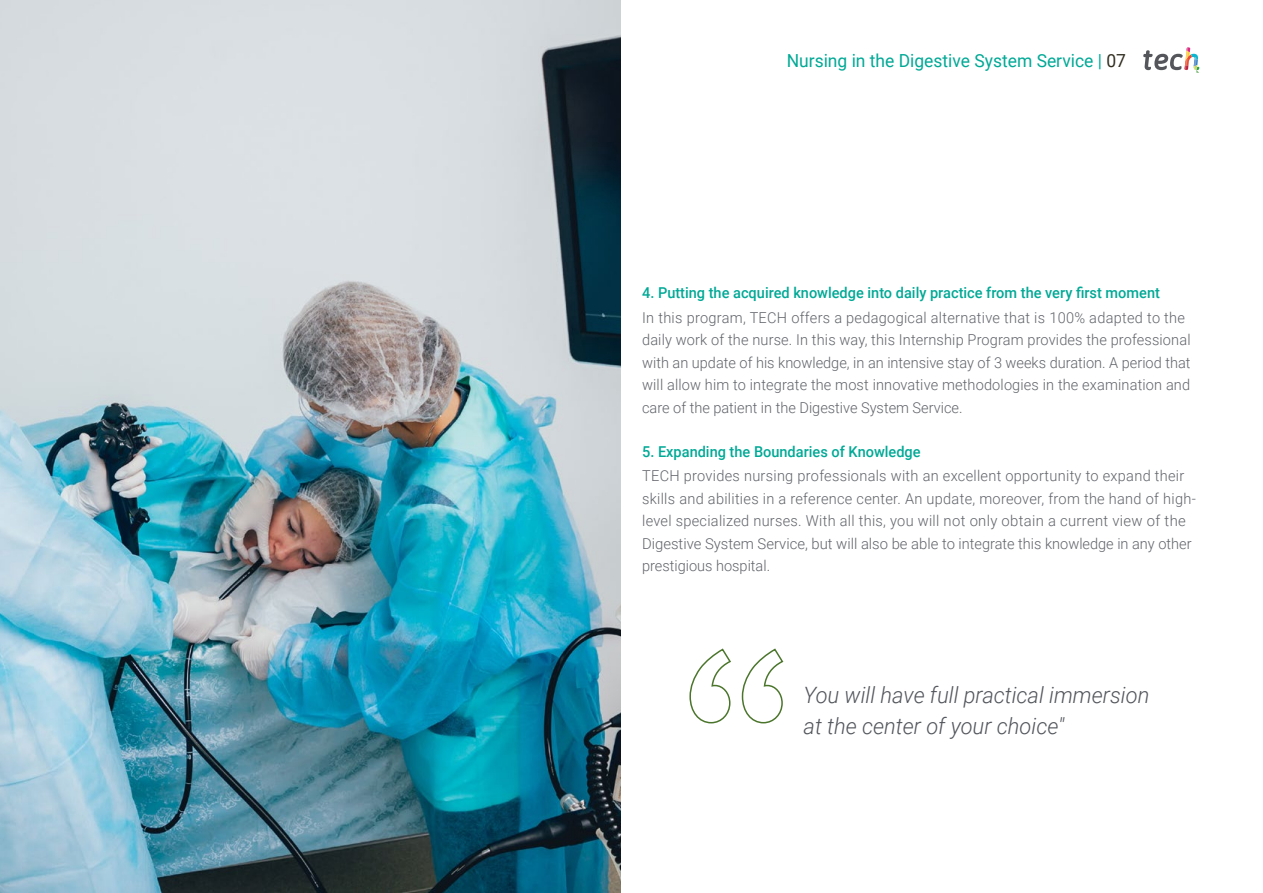
<style>
.page{position:relative;width:1263px;height:893px;background:#fff}
.page>*{position:absolute;margin:0;border:0;box-sizing:border-box;transform-origin:0 0}
.t1{font:italic 300 22.5px/31.5px "Roboto";color:#52555b}
.t2{font:18px "Roboto";color:#00a996}
.t3{font:300 15px/22.5px "Roboto";letter-spacing:.01em;color:#61646a}
.t4{font:500 15px "Roboto";color:#00a996}
.s1{color:#312e20}
</style>
<div class="page">
<svg style="left:1143px;top:47px;width:56px;height:26px"></svg>
<svg style="left:689px;top:648px;width:95px;height:76px"></svg>
<img style="left:0;top:0;width:621px;height:893px">
<p class="t2" style="left:787px;top:48px;width:341px">Nursing in the Digestive System Service | <span class="s1">07</span></p>
<p class="t4" style="left:642px;top:282px;width:519px">4. Putting the acquired knowledge into daily practice from the very first moment</p>
<p class="t3" style="left:642px;top:306px;width:550px">In this program, TECH offers a pedagogical alternative that is 100% adapted to the daily work of the nurse. In this way, this Internship Program provides the professional with an update of his knowledge, in an intensive stay of 3 weeks duration. A period that will allow him to integrate the most innovative methodologies in the examination and care of the patient in the Digestive System Service.</p>
<p class="t4" style="left:642px;top:441px;width:280px">5. Expanding the Boundaries of Knowledge</p>
<p class="t3" style="left:642px;top:464px;width:555px">TECH provides nursing professionals with an excellent opportunity to expand their skills and abilities in a reference center. An update, moreover, from the hand of high&shy;level specialized nurses. With all this, you will not only obtain a current view of the Digestive System Service, but will also be able to integrate this knowledge in any other prestigious hospital.</p>
<h1 class="t1" style="left:804px;top:678px;width:347px">You will have full practical immersion at the center of your choice"</h1>
</div>
